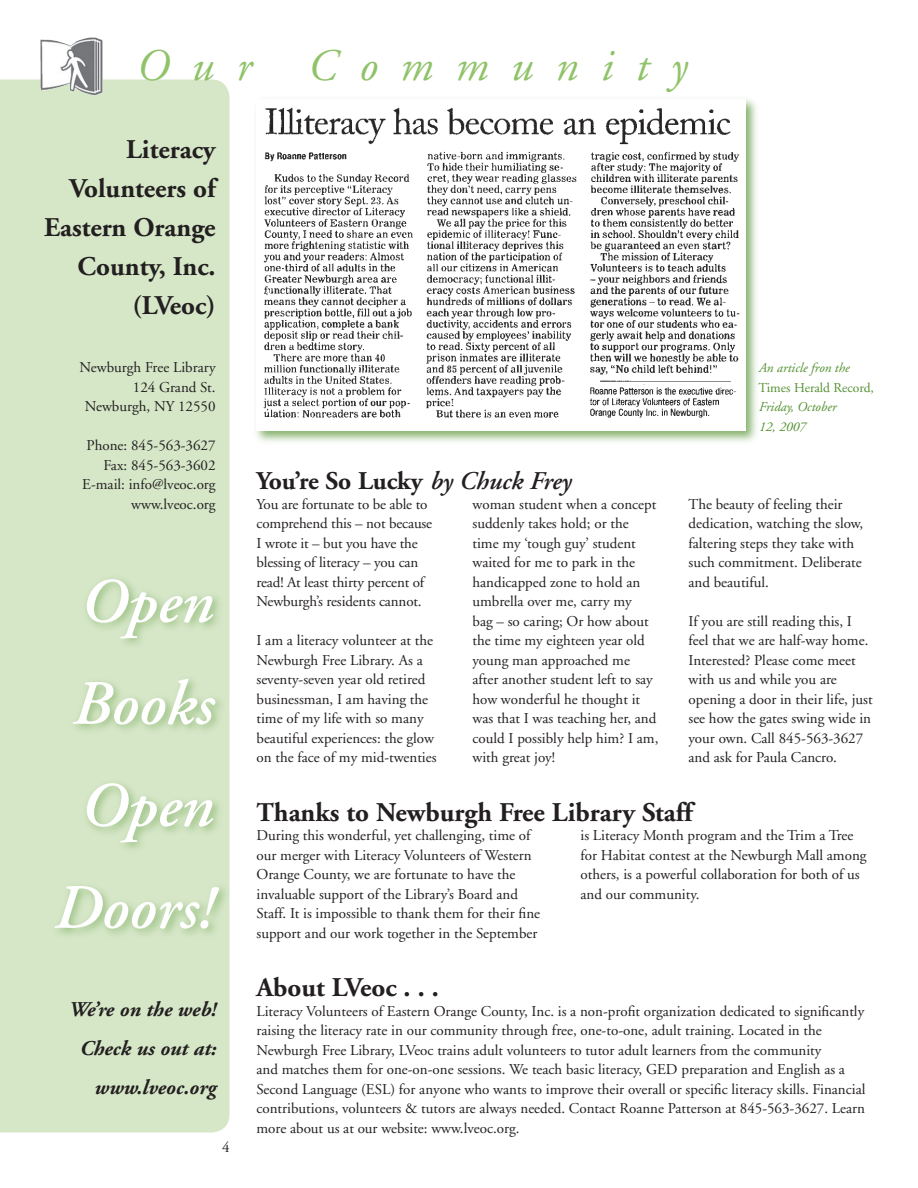
<style>
.page{position:relative;width:918px;height:1188px;background:#fff}
.page>*{position:absolute;margin:0;border:0;box-sizing:border-box;transform-origin:0 0}
.Headline{font:italic 600 63px/102px "Adobe Garamond";color:#fff}
.t1{font:italic 45px "Adobe Garamond";letter-spacing:.5em;color:#90c369}
.Headline-2{font:700 27px "Adobe Garamond";color:#231f20}
.Headline-3{font:700 25.5px "Adobe Garamond";letter-spacing:-.005em;color:#231f20}
.Headline-4{font:italic 700 21px/39px "Adobe Garamond";color:#231f20;text-align:center}
.Body_Text{font:15px/19.5px "Adobe Garamond";color:#231f20}
.Captions{font:italic 13.5px/19.5px "Adobe Garamond";color:#539130}
.s1{font-style:normal}
.s2{font-weight:600;font-style:italic}
</style>
<div class="page">
<div style="left:0;top:80px;width:230px;height:1052px;background:#d6e7c8"></div>
<div style="left:50px;top:572px;width:181px;height:369px;background:#539130;opacity:.5"></div>
<div style="left:253px;top:95px;width:507px;height:350px;background:#539130;opacity:.7"></div>
<img style="left:256px;top:99px;width:489px;height:331px">
<img style="left:41px;top:37px;width:62px;height:58px">
<p class="t1" style="left:135px;top:41px;width:117px">Our</p>
<p class="t1" style="left:306px;top:41px;width:381px">Community</p>
<p class="Headline-2" style="left:126px;top:134px;width:91px">Literacy</p>
<p class="Headline-2" style="left:69px;top:173px;width:148px">Volunteers of</p>
<p class="Headline-2" style="left:44px;top:212px;width:173px">Eastern Orange</p>
<p class="Headline-2" style="left:78px;top:251px;width:139px">County, Inc.</p>
<p class="Headline-2" style="left:133px;top:290px;width:85px">(LVeoc)</p>
<p class="Body_Text" style="left:80px;top:358px;width:138px;text-align:right">Newburgh Free Library<br>124 Grand St.<br>Newburgh, NY 12550</p>
<p class="Body_Text" style="left:82px;top:436px;width:135px;text-align:right">Phone: 845-563-3627<br>Fax: 845-563-3602<br>E-mail: info@lveoc.org www.lveoc.org</p>
<p class="Headline" style="left:70px;top:552px;width:143px">Open<br>Books</p>
<p class="Headline" style="left:51px;top:756px;width:161px;text-align:center">Open<br>Doors!</p>
<p class="Headline-4" style="left:68px;top:990px;width:149px">We’re on the web!<br>Check us out at:</p>
<p class="Headline-4" style="left:94px;top:1068px;width:123px">www.lveoc.org</p>
<p class="Body_Text" style="left:222px;top:1138px;width:9px">4</p>
<p class="Captions" style="left:758px;top:358px;width:117px">An article fron the<br><span class="s1">Times Herald Record,<br></span>Friday, October<br>12, 2007</p>
<p class="Headline-3" style="left:256px;top:467px;width:316px">You’re So Lucky <span class="s2">by Chuck Frey</span></p>
<p class="Body_Text" style="left:256px;top:494px;width:177px">You are fortunate to be able to comprehend this – not because<br>I wrote it – but you have the blessing of literacy – you can read! At least thirty percent of<br>Newburgh’s residents cannot.</p>
<p class="Body_Text" style="left:256px;top:631px;width:182px">I am a literacy volunteer at the<br>Newburgh Free Library. As a seventy-seven year old retired businessman, I am having the time of my life with so many beautiful experiences: the glow on the face of my mid-twenties</p>
<p class="Body_Text" style="left:472px;top:494px;width:187px">woman student when a concept suddenly takes hold; or the time my ‘tough guy’ student waited for me to park in the handicapped zone to hold an umbrella over me, carry my<br>bag – so caring; Or how about the time my eighteen year old young man approached me after another student left to say how wonderful he thought it was that I was teaching her, and could I possibly help him? I am, with great joy!</p>
<p class="Body_Text" style="left:688px;top:494px;width:176px">The beauty of feeling their dedication, watching the slow, faltering steps they take with such commitment. Deliberate and beautiful.</p>
<p class="Body_Text" style="left:688px;top:611px;width:186px">If you are still reading this, I feel that we are half-way home.<br>Interested? Please come meet with us and while you are opening a door in their life, just see how the gates swing wide in your own. Call 845-563-3627 and ask for Paula Cancro.</p>
<p class="Headline-2" style="left:256px;top:797px;width:438px">Thanks to Newburgh Free Library Staff</p>
<p class="Body_Text" style="left:256px;top:826px;width:285px">During this wonderful, yet challenging, time of our merger with Literacy Volunteers of Western Orange County, we are fortunate to have the invaluable support of the Library’s Board and Staff. It is impossible to thank them for their fine support and our work together in the September</p>
<p class="Body_Text" style="left:580px;top:826px;width:288px">is Literacy Month program and the Trim a Tree for Habitat contest at the Newburgh Mall among others, is a powerful collaboration for both of us and our community.</p>
<p class="Headline-2" style="left:256px;top:973px;width:184px">About LVeoc . . .</p>
<p class="Body_Text" style="left:256px;top:1001px;width:610px">Literacy Volunteers of Eastern Orange County, Inc. is a non-profit organization dedicated to significantly raising the literacy rate in our community through free, one-to-one, adult training. Located in the Newburgh Free Library, LVeoc trains adult volunteers to tutor adult learners from the community<br>and matches them for one-on-one sessions. We teach basic literacy, GED preparation and English as a Second Language (ESL) for anyone who wants to improve their overall or specific literacy skills. Financial contributions, volunteers &amp; tutors are always needed. Contact Roanne Patterson at 845-563-3627. Learn more about us at our website: www.lveoc.org.</p>
</div>
